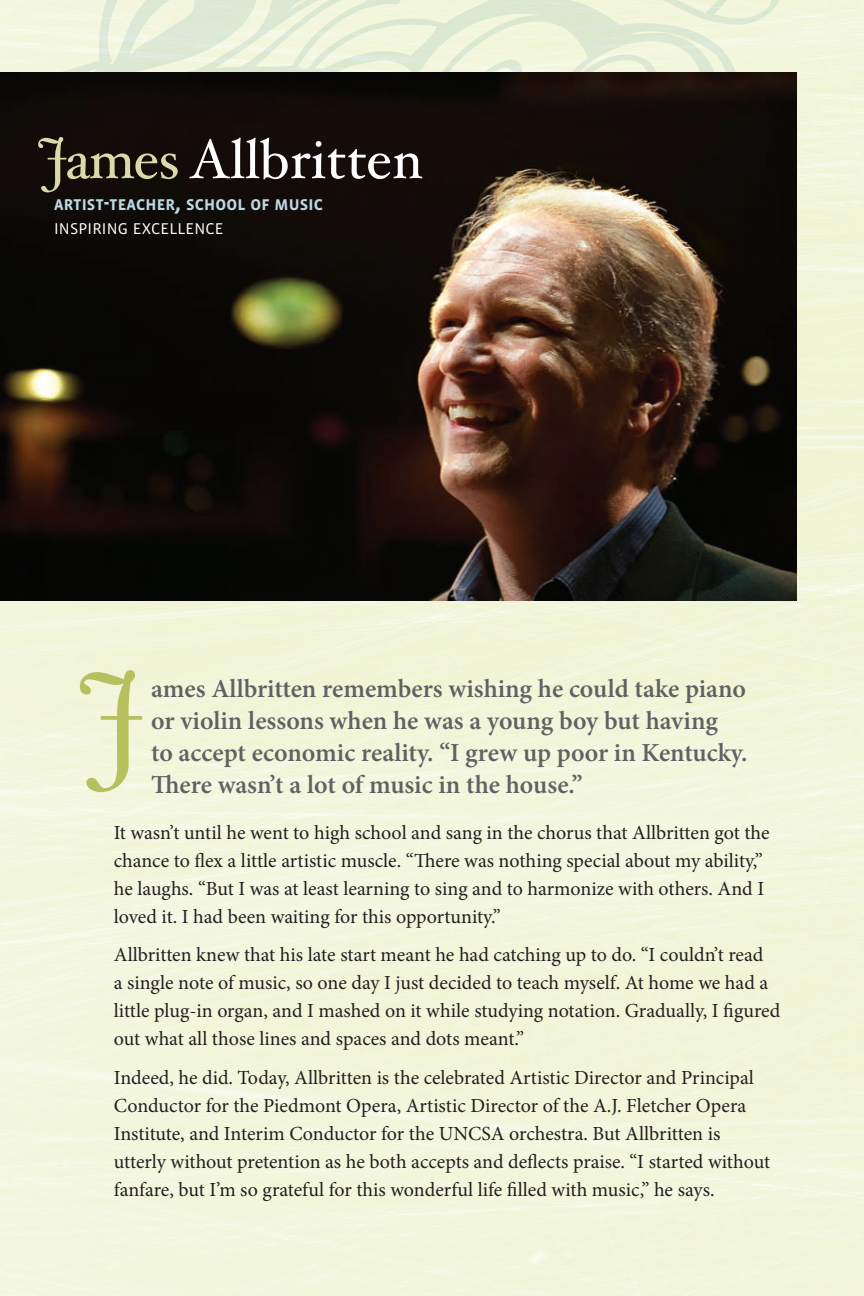
<style>
.page{position:relative;width:864px;height:1296px;background:#fff}
.page>*{position:absolute;margin:0;border:0;box-sizing:border-box;transform-origin:0 0}
.t1{font:55.4px "Hoefler Text";color:#fff}
.t2{font:600 26px/32px "Minion Pro";color:#616164}
.t3{font:20px/28px "Minion Pro";letter-spacing:-.005em;color:#231f20}
.t4{font:700 16px "Vista Sans";letter-spacing:.005em;color:#bbd8e3}
.t5{font:16px "Vista Sans";letter-spacing:.005em;color:#fff}
.s1{font-family:"Aquamarine Swash OT";color:#d8dba9}
.s2{color:#d8dba9}
.s3{font-size:22.8px}
</style>
<div class="page">
<img style="left:0;top:0;width:864px;height:1296px">
<svg style="left:0;top:0;width:799px;height:468px;background:#e9f0d8"></svg>
<img style="left:0;top:72px;width:796px;height:529px">
<svg style="left:80px;top:670px;width:62px;height:122px;background:#e2e7bb"></svg>
<p class="t1" style="left:37px;top:126px;width:387px"><span class="s1">J</span><span class="s2">ames</span> Allbritten</p>
<p class="t4" style="left:54px;top:196px;width:270px">ARTIST<span class="s3">-</span>TEACHER<span class="s3">,</span> SCHOOL OF MUSIC</p>
<p class="t5" style="left:54px;top:220px;width:171px">INSPIRING EXCELLENCE</p>
<p class="t2" style="left:151px;top:672px;width:598px">ames Allbritten remembers wishing he could take piano or violin lessons when he was a young boy but having<br>to accept economic reality. “I grew up poor in Kentucky.<br>There wasn’t a lot of music in the house.”</p>
<p class="t3" style="left:114px;top:818px;width:657px">It wasn’t until he went to high school and sang in the chorus that Allbritten got the chance to flex a little artistic muscle. “There was nothing special about my ability,” he laughs. “But I was at least learning to sing and to harmonize with others. And I loved it. I had been waiting for this opportunity.”</p>
<p class="t3" style="left:114px;top:941px;width:668px">Allbritten knew that his late start meant he had catching up to do. “I couldn’t read<br>a single note of music, so one day I just decided to teach myself. At home we had a little plug-in organ, and I mashed on it while studying notation. Gradually, I figured out what all those lines and spaces and dots meant.”</p>
<p class="t3" style="left:114px;top:1064px;width:658px">Indeed, he did. Today, Allbritten is the celebrated Artistic Director and Principal Conductor for the Piedmont Opera, Artistic Director of the A.J. Fletcher Opera Institute, and Interim Conductor for the UNCSA orchestra. But Allbritten is utterly without pretention as he both accepts and deflects praise. “I started without fanfare, but I’m so grateful for this wonderful life filled with music,” he says.</p>
</div>
